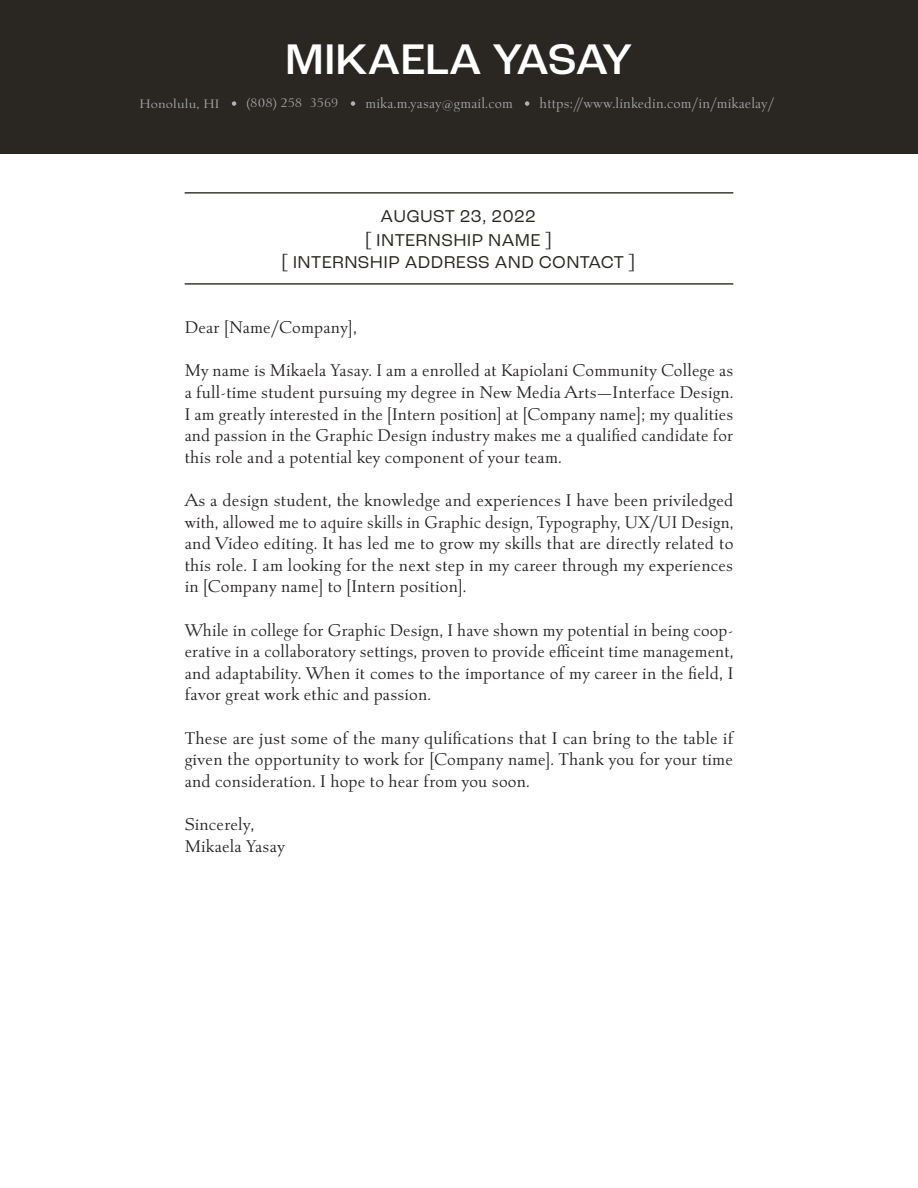
<style>
.page{position:relative;width:918px;height:1188px;background:#fff}
.page>*{position:absolute;margin:0;border:0;box-sizing:border-box;transform-origin:0 0}
.t1{font:500 45px "Roc Grotesk";color:#fff}
.Profile{font:18px/21.6px "Albertan Pro";letter-spacing:.01em;color:#231f20;text-align:justify}
.t2{font:18px "Roc Grotesk";letter-spacing:.02em;color:#2a2723}
.t3{font:300 15px "Albertan Pro";letter-spacing:.01em;color:#afb1b4}
.t4{font:300 13.05px "Albertan Pro";letter-spacing:.01em;color:#afb1b4;scale:1.15 1}
</style>
<div class="page">
<div style="left:0;top:0;width:918px;height:153px;background:#2a2723"></div>
<svg style="left:232px;top:101px;width:4px;height:5px"></svg>
<svg style="left:351px;top:101px;width:4px;height:5px"></svg>
<svg style="left:525px;top:101px;width:4px;height:5px"></svg>
<hr style="left:185px;top:192px;width:548px;height:2px;background:#3e3a35">
<hr style="left:185px;top:283px;width:548px;height:2px;background:#3e3a35">
<p class="t1" style="left:285px;top:31px;width:349px">MIKAELA YASAY</p>
<p class="t4" style="left:140px;top:96px;width:71px">Honolulu, HI</p>
<p class="t4" style="left:247px;top:95px;width:81px">(808) 258 3569</p>
<p class="t3" style="left:365px;top:94px;width:149px">mika.m.yasay@gmail.com</p>
<p class="t3" style="left:540px;top:94px;width:236px">https://www.linkedin.com/in/mikaelay/</p>
<p class="t2" style="left:381px;top:206px;width:157px">AUGUST 23, 2022</p>
<p class="t2" style="left:365px;top:229px;width:188px">[ INTERNSHIP NAME ]</p>
<p class="t2" style="left:282px;top:251px;width:355px">[ INTERNSHIP ADDRESS AND CONTACT ]</p>
<p class="Profile" style="left:185px;top:317px;width:174px">Dear [Name/Company],</p>
<p class="Profile" style="left:185px;top:360px;width:550px">My name is Mikaela Yasay. I am a enrolled at Kapiolani Community College as a full-time student pursuing my degree in New Media Arts—Interface Design.<br>I am greatly interested in the [Intern position] at [Company name]; my qualities and passion in the Graphic Design industry makes me a qualified candidate for this role and a potential key component of your team.</p>
<p class="Profile" style="left:185px;top:489px;width:550px">As a design student, the knowledge and experiences I have been priviledged with, allowed me to aquire skills in Graphic design, Typography, UX/UI Design, and Video editing. It has led me to grow my skills that are directly related to this role. I am looking for the next step in my career through my experiences in [Company name] to [Intern position].</p>
<p class="Profile" style="left:185px;top:619px;width:550px">While in college for Graphic Design, I have shown my potential in being coop&shy;erative in a collaboratory settings, proven to provide efficeint time management, and adaptability. When it comes to the importance of my career in the field, I favor great work ethic and passion.</p>
<p class="Profile" style="left:185px;top:727px;width:550px">These are just some of the many qulifications that I can bring to the table if given the opportunity to work for [Company name]. Thank you for your time and consideration. I hope to hear from you soon.</p>
<p class="Profile" style="left:185px;top:813px;width:71px">Sincerely,</p>
<p class="Profile" style="left:185px;top:835px;width:102px">Mikaela Yasay</p>
</div>
